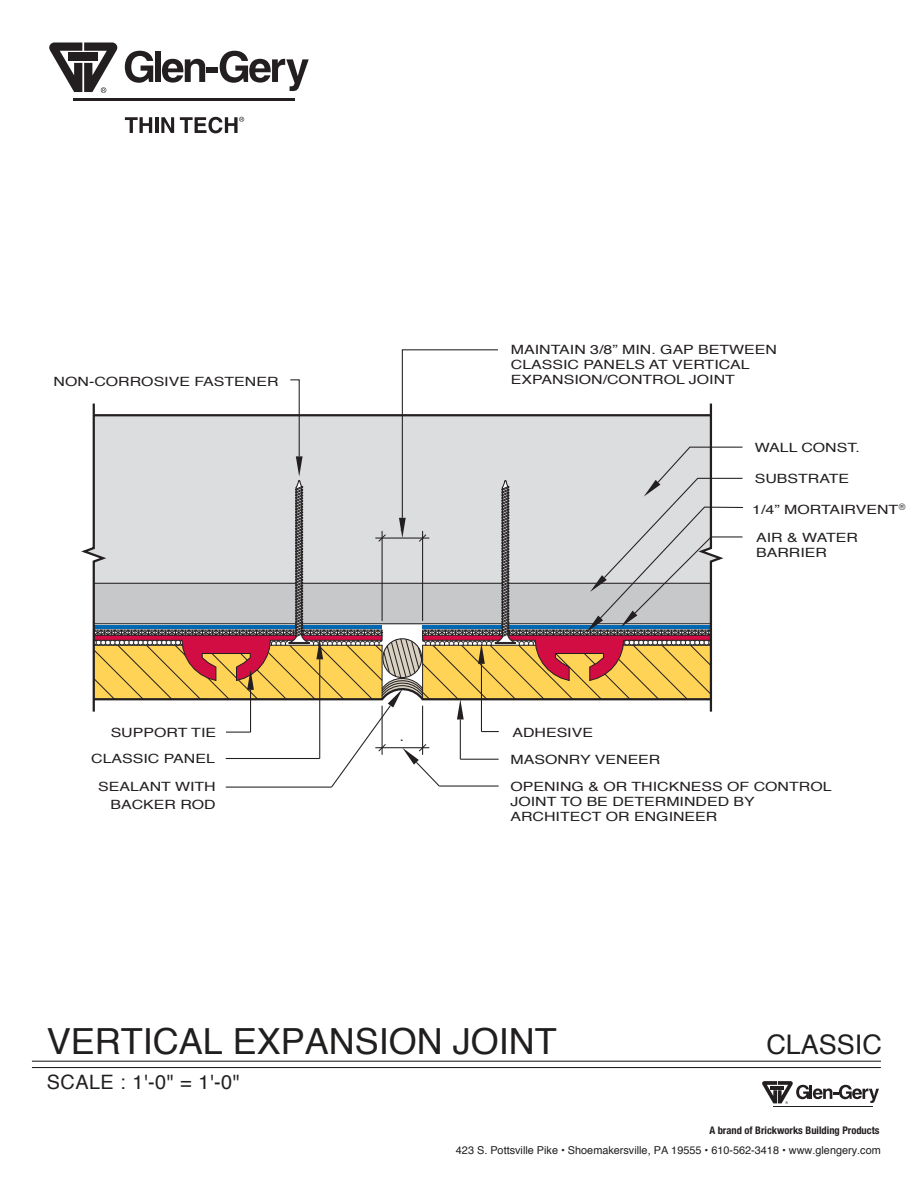
<style>
.page{position:relative;width:918px;height:1188px;background:#fff}
.page>*{position:absolute;margin:0;border:0;box-sizing:border-box;transform-origin:0 0}
.t1{font:36px "Helvetica";color:#211e1e}
.t2{font:27px "Helvetica";color:#201e1e}
.t3{font:19.8px "Helvetica";letter-spacing:.025em;color:#231f20}
.t4{font:14.85px "Myriad Pro";color:#d20d44}
.t5{font:12.75px/15.3px "Helvetica";color:#231f20;scale:1.25 1}
.t6{font:10.95px "Helvetica";color:#201e1e}
.t7{font:700 condensed 10.5px "Helvetica Neue";color:#231f20}
</style>
<div class="page">
<hr style="left:702px;top:479px;width:48px;height:1px;background:#d20d44">
<hr style="left:711px;top:537px;width:40px;height:1px;background:#d20d44">
<hr style="left:693px;top:448px;width:58px;height:1px;background:#d20d44">
<hr style="left:711px;top:508px;width:38px;height:1px;background:#d20d44">
<svg style="left:81px;top:349px;width:663px;height:439px"></svg>
<hr style="left:32px;top:1061px;width:849px;height:1px;background:#201e1e">
<hr style="left:32px;top:1067px;width:849px;height:1px;background:#201e1e">
<hr style="left:74px;top:99px;width:221px;height:2px;background:#231f20">
<svg style="left:125px;top:51px;width:28px;height:32px"></svg>
<div style="left:155px;top:51px;width:6px;height:31px;background:#231f20"></div>
<svg style="left:162px;top:59px;width:43px;height:24px"></svg>
<div style="left:207px;top:67px;width:11px;height:6px;background:#231f20"></div>
<svg style="left:220px;top:51px;width:89px;height:40px"></svg>
<svg style="left:49px;top:42px;width:69px;height:51px"></svg>
<svg style="left:125px;top:117px;width:27px;height:16px"></svg>
<hr style="left:155px;top:117px;width:3px;height:16px;background:#231f20">
<svg style="left:161px;top:117px;width:13px;height:16px"></svg>
<svg style="left:180px;top:117px;width:64px;height:16px"></svg>
<hr style="left:773px;top:1106px;width:100px;height:1px;background:#231f20">
<svg style="left:762px;top:1081px;width:117px;height:23px"></svg>
<p class="t5" style="left:54px;top:374px;width:181px">NON-CORROSIVE FASTENER</p>
<p class="t5" style="left:111px;top:725px;width:86px">SUPPORT TIE</p>
<p class="t5" style="left:91px;top:751px;width:100px">CLASSIC PANEL</p>
<p class="t5" style="left:98px;top:778px;width:95px;line-height:18px;text-align:right">SEALANT WITH<br>BACKER ROD</p>
<p class="t4" style="left:400px;top:727px;width:5px">.</p>
<p class="t5" style="left:511px;top:342px;width:214px">MAINTAIN 3/8” MIN. GAP BETWEEN<br>CLASSIC PANELS AT VERTICAL<br>EXPANSION/CONTROL JOINT</p>
<p class="t5" style="left:755px;top:440px;width:86px">WALL CONST.</p>
<p class="t5" style="left:755px;top:471px;width:77px">SUBSTRATE</p>
<p class="t5" style="left:752px;top:502px;width:124px">1/4” MORTAIRVENT<sup>®</sup></p>
<p class="t5" style="left:510px;top:719px;width:121px;line-height:27.3px">ADHESIVE<br>MASONRY VENEER</p>
<p class="t5" style="left:756px;top:530px;width:83px">AIR &amp; WATER<br>BARRIER</p>
<p class="t5" style="left:510px;top:779px;width:258px">OPENING &amp; OR THICKNESS OF CONTROL<br>JOINT TO BE DETERMINDED BY<br>ARCHITECT OR ENGINEER</p>
<h1 class="t1" style="left:47px;top:1014px;width:512px">VERTICAL EXPANSION JOINT</h1>
<h3 class="t3" style="left:47px;top:1067px;width:194px">SCALE : 1'-0" = 1'-0"</h3>
<h2 class="t2" style="left:766px;top:1024px;width:117px">CLASSIC</h2>
<p class="t7" style="left:709px;top:1124px;width:172px">A brand of Brickworks Building Products</p>
<p class="t6" style="left:456px;top:1142px;width:426px">423 S. Pottsville Pike • Shoemakersville, PA 19555 • 610-562-3418 • www.glengery.com</p>
</div>
